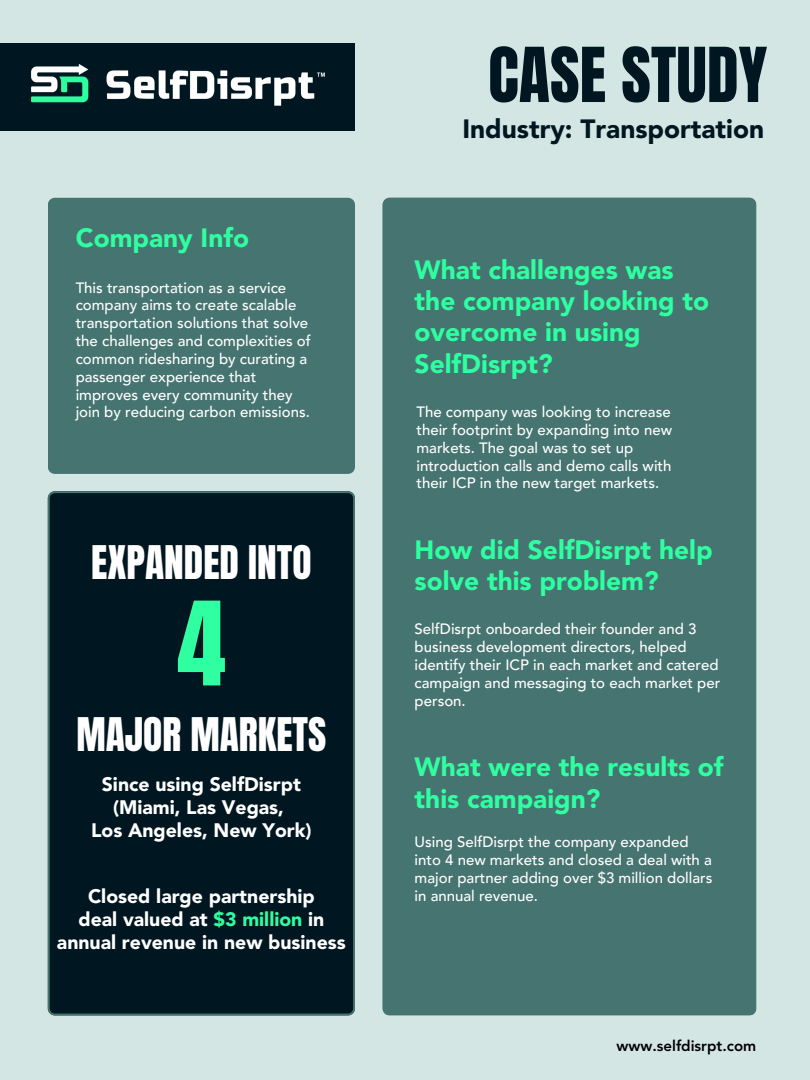
<style>
.page{position:relative;width:810px;height:1080px;background:#d3e6e4}
.page>*{position:absolute;margin:0;border:0;box-sizing:border-box;transform-origin:0 0}
.t1{font:98.69px "Anton";color:#2fffa1}
.t2{font:64.38px "Anton";color:#001620}
.t3{font:39.44px "Anton";color:#fff}
.t4{font:900 26.25px/31.4px "Avenir";color:#2effa1}
.t5{font:900 26.25px/31.4px "Avenir";color:#2fffa1}
.t6{font:900 26.25px "Avenir";color:#001620}
.t7{font:900 19.44px/23.2px "Avenir";color:#fff;text-align:center}
.t8{font:500 15px/17.8px "Avenir LT Pro";color:#fff}
.t9{font:800 15px "Avenir";color:#000}
.s1{color:#2fffa1}
</style>
<div class="page">
<div style="left:48px;top:198px;width:307px;height:276px;background:#467470"></div>
<div style="left:48px;top:491px;width:307px;height:524px;background:#001620"></div>
<div style="left:383px;top:198px;width:373px;height:817px;background:#467470"></div>
<div style="left:0;top:43px;width:355px;height:88px;background:#001620"></div>
<img style="left:31px;top:64px;width:294px;height:42px">
<h3 class="t5" style="left:76px;top:224px;width:175px">Company Info</h3>
<p class="t8" style="left:76px;top:280px;width:237px">This transportation as a service company aims to create scalable transportation solutions that solve the challenges and complexities of common ridesharing by curating a passenger experience that improves every community they join by reducing carbon emissions.</p>
<p class="t3" style="left:91px;top:535px;width:222px">EXPANDED INTO</p>
<p class="t1" style="left:177px;top:573px;width:50px">4</p>
<h3 class="t3" style="left:76px;top:706px;width:252px">MAJOR MARKETS</h3>
<h1 class="t2" style="left:488px;top:29px;width:281px">CASE STUDY</h1>
<h3 class="t6" style="left:462px;top:110px;width:303px">Industry: Transportation</h3>
<h3 class="t4" style="left:415px;top:255px;width:296px">What challenges was the company looking to overcome in using<br>SelfDisrpt?</h3>
<p class="t8" style="left:416px;top:404px;width:257px">The company was looking to increase their footprint by expanding into new markets. The goal was to set up introduction calls and demo calls with their ICP in the new target markets.</p>
<p class="t4" style="left:415px;top:535px;width:299px">How did SelfDisrpt help solve this problem?</p>
<h2 class="t8" style="left:415px;top:622px;width:307px">SelfDisrpt onboarded their founder and 3 business development directors, helped identify their ICP in each market and catered campaign and messaging to each market per person.</h2>
<h3 class="t5" style="left:415px;top:753px;width:311px">What were the results of this campaign?</h3>
<h4 class="t7" style="left:91px;top:773px;width:222px">Since using SelfDisrpt (Miami, Las Vegas,<br>Los Angeles, New York)</h4>
<h2 class="t8" style="left:415px;top:835px;width:299px">Using SelfDisrpt the company expanded into 4 new markets and closed a deal with a major partner adding over $3 million dollars</h2>
<p class="t7" style="left:88px;top:885px;width:228px">Closed large partnership</p>
<h2 class="t8" style="left:415px;top:888px;width:125px">in annual revenue.</h2>
<p class="t7" style="left:57px;top:908px;width:290px;line-height:23px">deal valued at <span class="s1">$3 million</span> in annual revenue in new business</p>
<h4 class="t9" style="left:617px;top:1035px;width:141px">www.selfdisrpt.com</h4>
</div>
